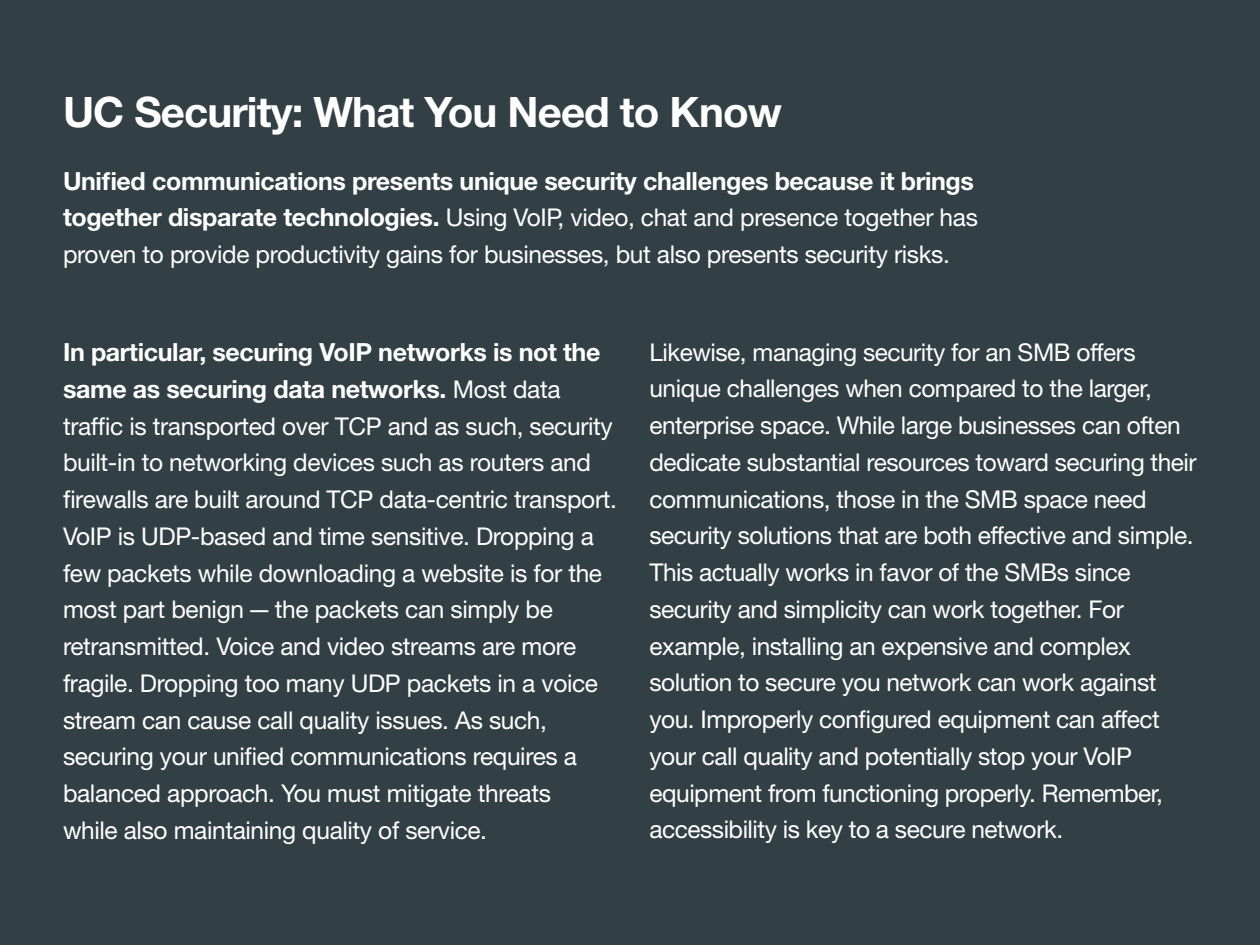
<style>
.page{position:relative;width:1260px;height:945px;background:#323f45}
.page>*{position:absolute;margin:0;border:0;box-sizing:border-box;transform-origin:0 0}
.Section_Head{font:700 42px "Helvetica Neue";letter-spacing:-.02em;color:#fff}
.New_Larger_Type{font:700 25.03px "Helvetica Neue";letter-spacing:-.015em;color:#fff}
.New_Larger_Type-2{font:24.5px/36.8px "Helvetica Neue";letter-spacing:-.02em;color:#fff}
.s1{font-weight:700;font-size:25.03px}
.s2{font-weight:400;font-size:24.5px}
</style>
<div class="page">
<p class="Section_Head" style="left:63px;top:86px;width:721px">UC Security: What You Need to Know</p>
<p class="New_Larger_Type" style="left:63px;top:165px;width:912px">Unified communications presents unique security challenges because it brings</p>
<p class="New_Larger_Type-2" style="left:63px;top:199px;width:916px"><span class="s1">together disparate technologies.</span> Using VoIP, video, chat and presence together has proven to provide productivity gains for businesses, but also presents security risks.</p>
<p class="New_Larger_Type" style="left:63px;top:337px;width:539px">In particular, securing VoIP networks is not the</p>
<p class="New_Larger_Type" style="left:63px;top:373px;width:499px">same as securing data networks. <span class="s2">Most data</span></p>
<p class="New_Larger_Type-2" style="left:63px;top:407px;width:555px">traffic is transported over TCP and as such, security built-in to networking devices such as routers and firewalls are built around TCP data-centric transport.<br>VoIP is UDP-based and time sensitive. Dropping a few packets while downloading a website is for the</p>
<p class="New_Larger_Type-2" style="left:63px;top:591px;width:491px">most part benign—the packets can simply be</p>
<p class="New_Larger_Type-2" style="left:63px;top:628px;width:537px">retransmitted. Voice and video streams are more fragile. Dropping too many UDP packets in a voice stream can cause call quality issues. As such,</p>
<p class="New_Larger_Type-2" style="left:63px;top:738px;width:515px">securing your unified communications requires a balanced approach. You must mitigate threats</p>
<p class="New_Larger_Type-2" style="left:63px;top:811px;width:426px">while also maintaining quality of service.</p>
<p class="New_Larger_Type-2" style="left:650px;top:333px;width:549px">Likewise, managing security for an SMB offers unique challenges when compared to the larger, enterprise space. While large businesses can often dedicate substantial resources toward securing their communications, those in the SMB space need security solutions that are both effective and simple.<br>This actually works in favor of the SMBs since</p>
<p class="New_Larger_Type-2" style="left:650px;top:591px;width:476px">security and simplicity can work together. For</p>
<p class="New_Larger_Type-2" style="left:650px;top:627px;width:483px">example, installing an expensive and complex</p>
<p class="New_Larger_Type-2" style="left:650px;top:664px;width:512px">solution to secure you network can work against you. Improperly configured equipment can affect</p>
<p class="New_Larger_Type-2" style="left:650px;top:738px;width:515px">your call quality and potentially stop your VoIP equipment from functioning properly. Remember,</p>
<p class="New_Larger_Type-2" style="left:650px;top:811px;width:415px">accessibility is key to a secure network.</p>
</div>
